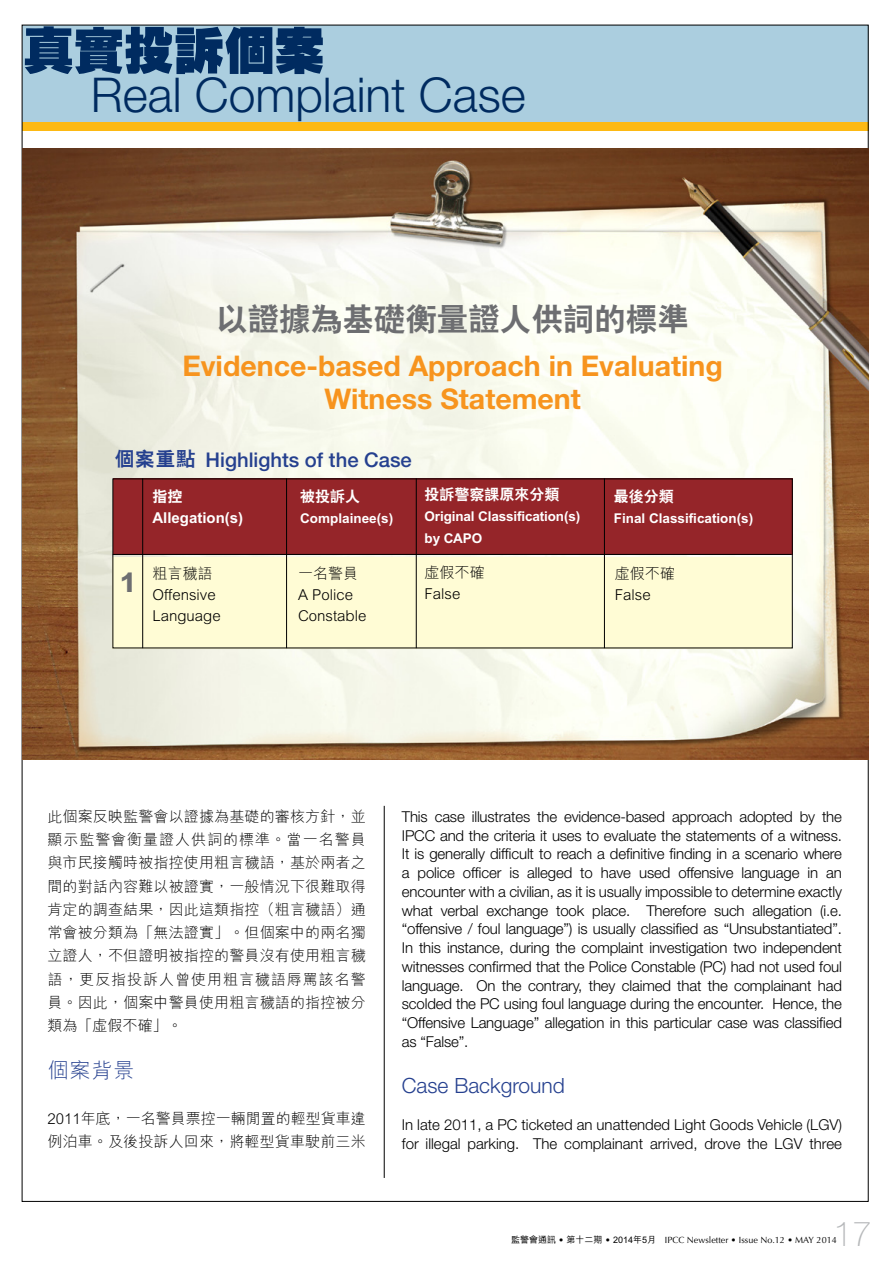
<style>
.page{position:relative;width:893px;height:1263px;background:#fff}
.page>*{position:absolute;margin:0;border:0;box-sizing:border-box;transform-origin:0 0}
.t1{font:800 50.25px "C Hei HK";color:#002b60}
.t2{font:300 48px "Helvetica Neue";color:#002b60}
.t3{font:100 34.5px "Helvetica Neue";color:#b6b8ba}
.t4{font:800 31.5px "C Hei 2 HK";color:#6d6e71}
.t5{font:700 28.5px/33px "Helvetica Neue";color:#f7941e;text-align:center}
.t6{font:800 27px "M Hei HK";color:#6d6e71}
.t7{font:300 21px "Helvetica Neue";color:#25408f}
.t8{font:300 21px "M Hei HK";color:#25408f}
.t9{font:500 20.25px "Helvetica Neue";color:#25408f}
.t10{font:300 15px/18.8px "Helvetica Neue";color:#000;text-align:justify}
.t11{font:300 15px/23.2px "M Hei HK";color:#000}
.t12{font:800 15px/21px "C Hei 2 HK";color:#fff}
.t13{font:800 13.5px/21px "C Hei 2 HK";color:#fff}
.t14{font:9px "Optima";color:#000}
.s1{font-family:"C Hei 2 HK";font-weight:800;font-size:19.5px}
.s2{font-family:"M Hei HK";font-weight:500}
</style>
<div class="page">
<div style="left:22px;top:25px;width:846px;height:105px;background:#abcedf"></div>
<div style="left:22px;top:122px;width:846px;height:9px;background:#fdb913"></div>
<img style="left:22px;top:149px;width:846px;height:610px">
<div style="left:113px;top:478px;width:679px;height:77px;background:#952529"></div>
<div style="left:112px;top:557px;width:679px;height:91px;background:#fffcd5"></div>
<hr style="left:113px;top:554px;width:679px;height:1px;background:#000">
<hr style="left:604px;top:478px;width:1px;height:170px;background:#000">
<hr style="left:416px;top:478px;width:1px;height:170px;background:#000">
<hr style="left:286px;top:478px;width:1px;height:170px;background:#000">
<hr style="left:142px;top:478px;width:1px;height:170px;background:#000">
<hr style="left:384px;top:806px;width:1px;height:372px;background:#000">
<h1 class="t1" style="left:24px;top:17px;width:303px">真實投訴個案</h1>
<h1 class="t2" style="left:91px;top:65px;width:436px">Real Complaint Case</h1>
<h2 class="t4" style="left:216px;top:298px;width:474px">以證據為基礎衡量證人供詞的標準</h2>
<h2 class="t5" style="left:182px;top:348px;width:542px">Evidence-based Approach in Evaluating<br>Witness Statement</h2>
<p class="t9" style="left:115px;top:447px;width:299px"><span class="s1">個案重點</span> Highlights of the Case</p>
<p class="t12" style="left:152px;top:486px;width:92px">指控<br>Allegation(s)</p>
<p class="t12" style="left:300px;top:486px;width:61px">被投訴人</p>
<p class="t13" style="left:300px;top:507px;width:95px">Complainee(s)</p>
<p class="t12" style="left:425px;top:485px;width:136px">投訴警察課原來分類</p>
<p class="t13" style="left:425px;top:506px;width:157px">Original Classification(s) by CAPO</p>
<p class="t12" style="left:614px;top:486px;width:61px">最後分類</p>
<p class="t13" style="left:614px;top:507px;width:141px">Final Classification(s)</p>
<p class="t6" style="left:120px;top:564px;width:18px">1</p>
<p class="t11" style="left:152px;top:562px;width:70px;line-height:21px">粗言穢語<br>Offensive<br>Language</p>
<p class="t11" style="left:425px;top:562px;width:61px;line-height:21px">虛假不確<br>False</p>
<p class="t11" style="left:298px;top:563px;width:70px;line-height:21px">一名警員<br>A Police<br>Constable</p>
<p class="t11" style="left:615px;top:563px;width:61px;line-height:21px">虛假不確<br>False</p>
<p class="t11" style="left:47px;top:804px;width:320px;text-align:justify">此個案反映監警會以證據為基礎的審核方針，並顯示監警會衡量證人供詞的標準。當一名警員與市民接觸時被指控使用粗言穢語，基於兩者之間的對話內容難以被證實，一般情況下很難取得肯定的調查結果，因此這類指控（粗言穢語）通常會被分類為「無法證實」。但個案中的兩名獨立證人，不但證明被指控的警員沒有使用粗言穢語，更反指投訴人曾使用粗言穢語辱罵該名警員。因此，個案中警員使用粗言穢語的指控被分類為「虛假不確」。</p>
<p class="t8" style="left:47px;top:1055px;width:89px">個案背景</p>
<p class="t11" style="left:47px;top:1106px;width:320px">2011年底，一名警員票控一輛閒置的輕型貨車違例泊車。及後投訴人回來，將輕型貨車駛前三米</p>
<p class="t10" style="left:402px;top:807px;width:442px">This case illustrates the evidence-based approach adopted by the IPCC and the criteria it uses to evaluate the statements of a witness.<br>It is generally difficult to reach a definitive finding in a scenario where a police officer is alleged to have used offensive language in an encounter with a civilian, as it is usually impossible to determine exactly what verbal exchange took place. Therefore such allegation (i.e. “offensive / foul language”) is usually classified as “Unsubstantiated”.<br>In this instance, during the complaint investigation two independent witnesses confirmed that the Police Constable (PC) had not used foul language. On the contrary, they claimed that the complainant had scolded the PC using foul language during the encounter. Hence, the “Offensive Language” allegation in this particular case was classified as “False”.</p>
<p class="t7" style="left:402px;top:1072px;width:165px">Case Background</p>
<p class="t10" style="left:402px;top:1115px;width:442px">In late 2011, a PC ticketed an unattended Light Goods Vehicle (LGV) for illegal parking. The complainant arrived, drove the LGV three</p>
<p class="t3" style="left:833px;top:1214px;width:40px">17</p>
<p class="t14" style="left:511px;top:1235px;width:327px"><span class="s2">監警會通訊</span> • <span class="s2">第十二期</span> • <span class="s2">2014年5月</span> IPCC Newsletter • Issue No.12 • MAY 2014</p>
</div>
